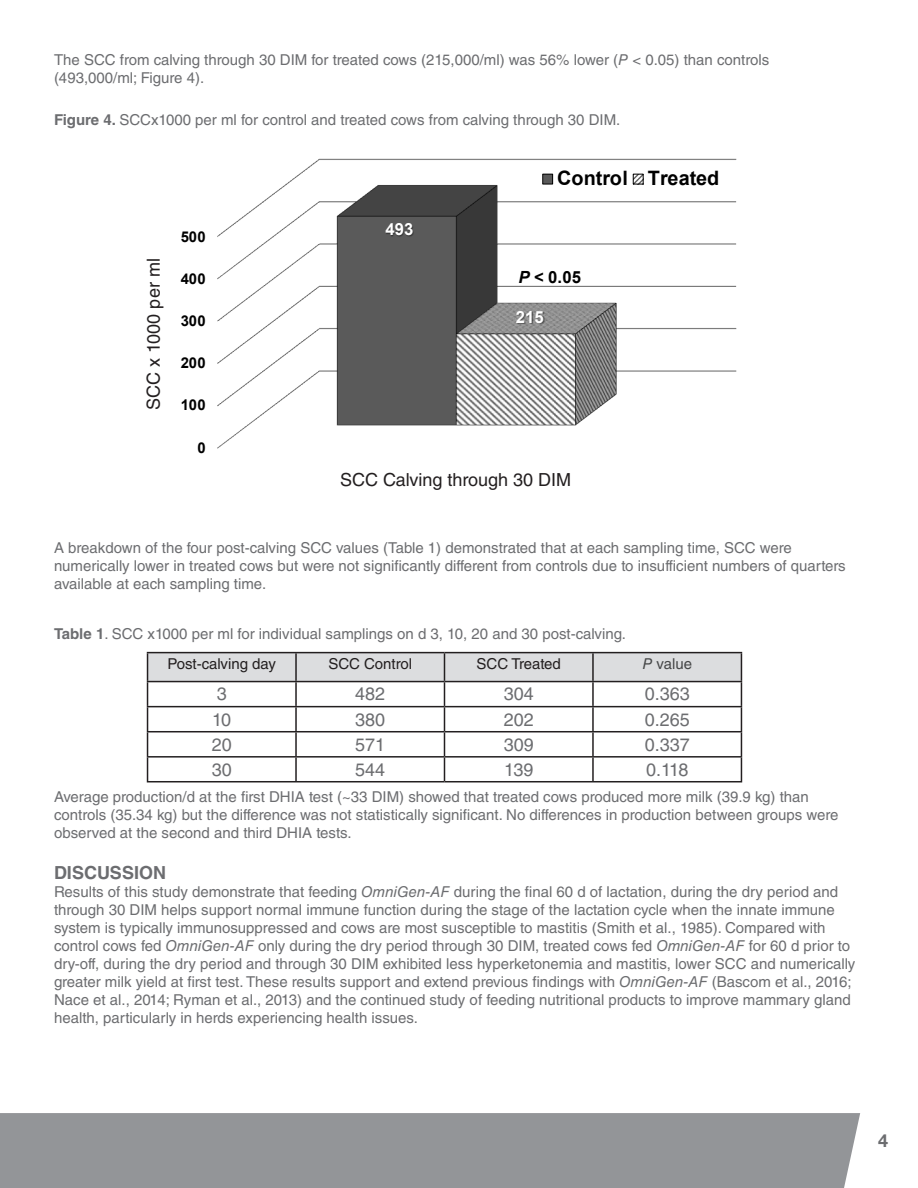
<style>
.page{position:relative;width:918px;height:1188px;background:#fff}
.page>*{position:absolute;margin:0;border:0;box-sizing:border-box;transform-origin:0 0}
.t1{font:700 19.8px "Arial";letter-spacing:.005em;color:#000}
.t2{font:18px "Helvetica LT Std";color:#6c6d70}
.t3{font:18px "Helvetica LT Std";color:#231f20}
.t4{font:700 18px "Helvetica LT Std";color:#6c6d70}
.Title_of_Paper{font:700 18px "Helvetica Neue LT Pro";color:#6c6d70}
.t5{font:700 16.8px "Arial";color:#fff}
.t6{font:700 16.8px "Arial";color:#000}
.t7{font:15px/18px "Helvetica LT Std";color:#6c6d70}
.t8{font:15px "Helvetica LT Std";color:#231f20}
.t9{font:15px "Helvetica LT Std";color:#464748}
.t10{font:700 14.85px "Arial";letter-spacing:.005em;color:#000}
.s1{font-style:italic}
.s2{font-weight:700}
</style>
<div class="page">
<div style="left:0;top:1113px;width:860px;height:75px;background:#939598"></div>
<hr style="left:147px;top:652px;width:149px;height:1px;background:#231f20">
<hr style="left:296px;top:652px;width:148px;height:1px;background:#231f20">
<hr style="left:444px;top:652px;width:149px;height:1px;background:#231f20">
<hr style="left:593px;top:652px;width:149px;height:1px;background:#231f20">
<svg style="left:147px;top:653px;width:595px;height:128px"></svg>
<hr style="left:147px;top:781px;width:149px;height:1px;background:#231f20">
<hr style="left:296px;top:781px;width:148px;height:1px;background:#231f20">
<hr style="left:444px;top:781px;width:149px;height:1px;background:#231f20">
<hr style="left:593px;top:781px;width:149px;height:1px;background:#231f20">
<img style="left:217px;top:158px;width:520px;height:291px">
<img style="left:375px;top:214px;width:51px;height:37px">
<img style="left:505px;top:302px;width:51px;height:37px">
<div style="left:543px;top:174px;width:10px;height:10px;background:#595959"></div>
<div style="left:542px;top:174px;width:11px;height:10px;border:1px solid #000"></div>
<svg style="left:635px;top:176px;width:6px;height:6px"></svg>
<div style="left:633px;top:174px;width:10px;height:10px;border:1px solid #000"></div>
<p class="t7" style="left:54px;top:50px;width:717px">The SCC from calving through 30 DIM for treated cows (215,000/ml) was 56% lower (<span class="s1">P</span> &lt; 0.05) than controls</p>
<p class="t7" style="left:54px;top:68px;width:152px">(493,000/ml; Figure 4).</p>
<p class="t7" style="left:54px;top:111px;width:568px"><span class="s2">Figure 4.</span> SCCx1000 per ml for control and treated cows from calving through 30 DIM.</p>
<p class="t3" style="left:143px;top:410px;width:153px;rotate:-90deg">SCC x 1000 per ml</p>
<p class="t10" style="left:181px;top:226px;width:27px">500</p>
<p class="t10" style="left:181px;top:269px;width:27px">400</p>
<p class="t10" style="left:181px;top:311px;width:27px">300</p>
<p class="t10" style="left:181px;top:353px;width:27px">200</p>
<p class="t10" style="left:181px;top:395px;width:27px">100</p>
<p class="t10" style="left:197px;top:438px;width:10px">0</p>
<p class="t5" style="left:386px;top:218px;width:29px">493</p>
<p class="t1" style="left:557px;top:165px;width:164px">Control Treated</p>
<p class="t6" style="left:519px;top:266px;width:64px"><span class="s1">P</span> &lt; 0.05</p>
<p class="t5" style="left:516px;top:306px;width:29px">215</p>
<p class="t3" style="left:340px;top:469px;width:232px">SCC Calving through 30 DIM</p>
<p class="t7" style="left:54px;top:539px;width:739px">A breakdown of the four post-calving SCC values (Table 1) demonstrated that at each sampling time, SCC were</p>
<p class="t7" style="left:54px;top:557px;width:793px">numerically lower in treated cows but were not significantly different from controls due to insufficient numbers of quarters available at each sampling time.</p>
<p class="t7" style="left:54px;top:625px;width:573px"><span class="s2">Table 1</span>. SCC x1000 per ml for individual samplings on d 3, 10, 20 and 30 post-calving.</p>
<p class="t8" style="left:168px;top:655px;width:110px">Post-calving day</p>
<p class="t8" style="left:328px;top:655px;width:85px">SCC Control</p>
<p class="t8" style="left:477px;top:655px;width:86px">SCC Treated</p>
<p class="t9" style="left:642px;top:655px;width:51px"><span class="s1">P</span> value</p>
<p class="t2" style="left:217px;top:684px;width:12px">3</p>
<p class="t2" style="left:355px;top:684px;width:32px">482</p>
<p class="t2" style="left:504px;top:684px;width:32px">304</p>
<p class="t2" style="left:645px;top:684px;width:47px">0.363</p>
<p class="t2" style="left:212px;top:709px;width:21px">10</p>
<p class="t2" style="left:355px;top:709px;width:32px">380</p>
<p class="t2" style="left:504px;top:709px;width:32px">202</p>
<p class="t2" style="left:645px;top:709px;width:47px">0.265</p>
<p class="t2" style="left:212px;top:734px;width:22px">20</p>
<p class="t2" style="left:355px;top:734px;width:32px">571</p>
<p class="t2" style="left:504px;top:734px;width:32px">309</p>
<p class="t2" style="left:645px;top:734px;width:47px">0.337</p>
<p class="t2" style="left:212px;top:759px;width:22px">30</p>
<p class="t2" style="left:355px;top:759px;width:32px">544</p>
<p class="t2" style="left:504px;top:759px;width:31px">139</p>
<p class="t2" style="left:646px;top:759px;width:44px">0.118</p>
<p class="t7" style="left:54px;top:788px;width:786px">Average production/d at the first DHIA test (~33 DIM) showed that treated cows produced more milk (39.9 kg) than controls (35.34 kg) but the difference was not statistically significant. No differences in production between groups were observed at the second and third DHIA tests.</p>
<p class="t4" style="left:54px;top:862px;width:114px">DISCUSSION</p>
<p class="t7" style="left:54px;top:883px;width:803px">Results of this study demonstrate that feeding <span class="s1">OmniGen-AF</span> during the final 60 d of lactation, during the dry period and through 30 DIM helps support normal immune function during the stage of the lactation cycle when the innate immune system is typically immunosuppressed and cows are most susceptible to mastitis (Smith et al., 1985). Compared with control cows fed <span class="s1">OmniGen-AF</span> only during the dry period through 30 DIM, treated cows fed <span class="s1">OmniGen-AF</span> for 60 d prior to dry-off, during the dry period and through 30 DIM exhibited less hyperketonemia and mastitis, lower SCC and numerically greater milk yield at first test. These results support and extend previous findings with <span class="s1">OmniGen-AF</span> (Bascom et al., 2016; Nace et al., 2014; Ryman et al., 2013) and the continued study of feeding nutritional products to improve mammary gland health, particularly in herds experiencing health issues.</p>
<p class="Title_of_Paper" style="left:878px;top:1129px;width:12px">4</p>
</div>
